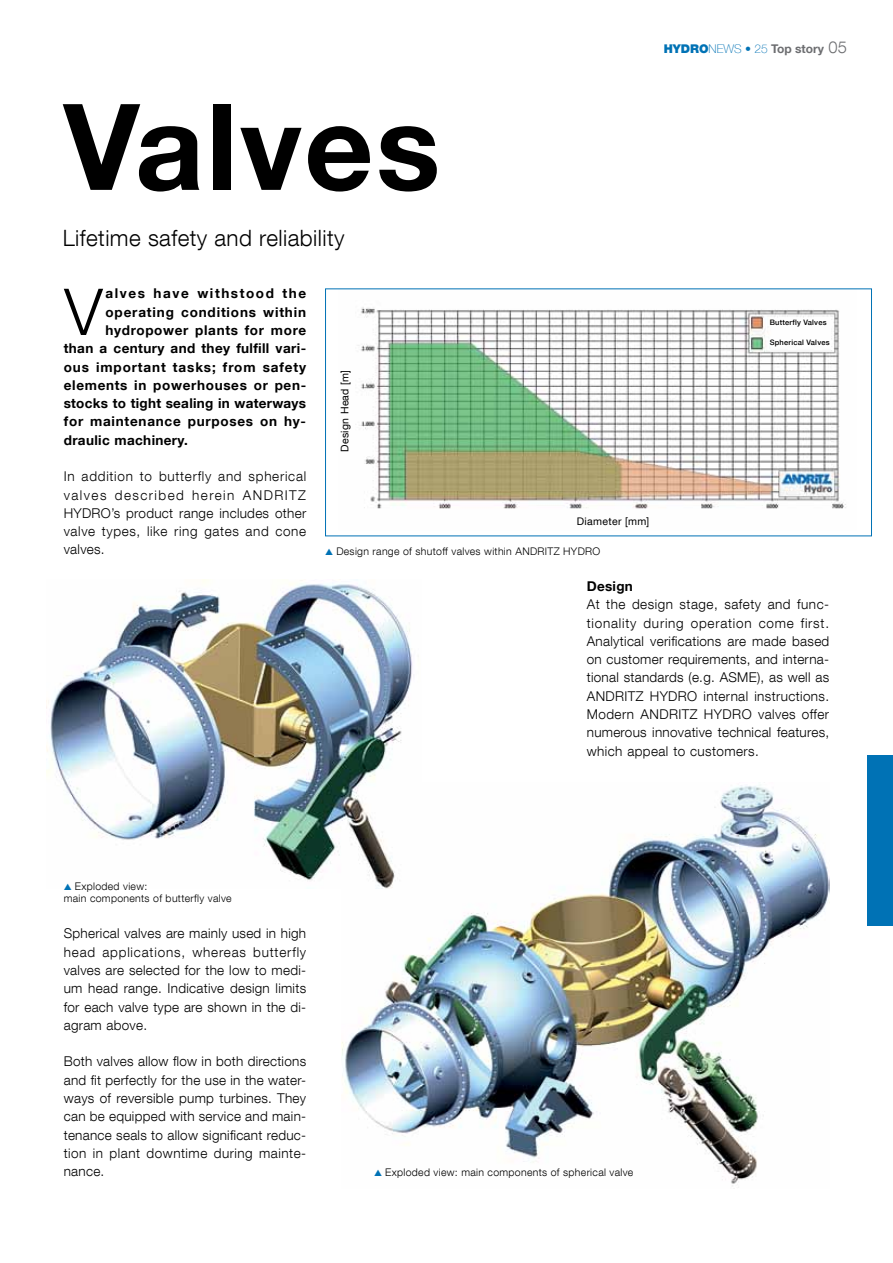
<style>
.page{position:relative;width:893px;height:1263px;background:#fff}
.page>*{position:absolute;margin:0;border:0;box-sizing:border-box;transform-origin:0 0}
.t1{font:700 120px "Helvetica Neue LT Com";letter-spacing:.02em;color:#000}
.t2{font:300 64.65px "Helvetica Neue LT Com";color:#000}
.t3{font:300 22.5px "Helvetica Neue LT Com";letter-spacing:.02em;color:#000}
.t4{font:300 13.5px/18.3px "Helvetica Neue LT Com";letter-spacing:.02em;color:#000;text-align:justify}
.t5{font:700 13.5px "Helvetica Neue LT Com";letter-spacing:.05em;color:#000}
.t6{font:700 13.5px "Helvetica Neue LT Com";letter-spacing:.03em;color:#000}
.t7{font:700 13.5px "Helvetica Neue LT Com";letter-spacing:.02em;color:#000}
.t8{font:700 13.5px "Helvetica Neue LT Com";letter-spacing:.115em;color:#000}
.t9{font:700 13.5px "Helvetica Neue LT Com";letter-spacing:.025em;color:#000}
.t10{font:700 12px "Helvetica Neue LT Com";color:#6d6e71}
.t11{font:300 10.5px/12px "Helvetica Neue LT Com";letter-spacing:.03em;color:#000}
.t12{font:10.5px "Helvetica Neue LT Com";letter-spacing:.03em;color:#000}
.t13{font:500 7.5px "Helvetica Neue LT Com";letter-spacing:.03em;color:#000}
.s1{font-weight:900;color:#0072b5}
.s2{font-weight:100;color:#0072b5}
.s3{font-weight:300;font-size:16.5px}
.s4{color:#0072b5}
</style>
<div class="page">
<img style="left:342px;top:785px;width:487px;height:401px">
<img style="left:47px;top:579px;width:374px;height:310px">
<img style="left:357px;top:307px;width:489px;height:202px">
<div style="left:325px;top:289px;width:547px;height:247px;border:1px solid #0072b5"></div>
<div style="left:867px;top:755px;width:26px;height:171px;background:#0072b5"></div>
<p class="t10" style="left:664px;top:41px;width:185px"><span class="s1">HYDRO</span><span class="s2">NEWS • 25</span> Top story <span class="s3">05</span></p>
<h1 class="t1" style="left:64px;top:71px;width:378px">Valves</h1>
<h3 class="t3" style="left:63px;top:224px;width:283px">Lifetime safety and reliability</h3>
<h2 class="t2" style="left:64px;top:272px;width:40px">V</h2>
<p class="t8" style="left:106px;top:285px;width:202px">alves have withstood the</p>
<p class="t5" style="left:106px;top:303px;width:202px">operating conditions within</p>
<p class="t5" style="left:106px;top:322px;width:202px">hydropower plants for more</p>
<p class="t6" style="left:64px;top:340px;width:244px">than a century and they fulfill vari-</p>
<p class="t5" style="left:64px;top:358px;width:244px">ous important tasks; from safety</p>
<p class="t5" style="left:64px;top:376px;width:244px">elements in powerhouses or pen-</p>
<p class="t7" style="left:64px;top:395px;width:244px">stocks to tight sealing in waterways</p>
<p class="t5" style="left:64px;top:413px;width:244px">for maintenance purposes on hy-</p>
<p class="t9" style="left:64px;top:431px;width:126px">draulic machinery.</p>
<p class="t4" style="left:64px;top:467px;width:244px">In addition to butterfly and spherical valves described herein ANDRITZ HYDRO’s product range includes other valve types, like ring gates and cone valves.</p>
<p class="t12" style="left:338px;top:452px;width:84px;rotate:-90deg">Design Head [m]</p>
<p class="t12" style="left:577px;top:514px;width:74px">Diameter [mm]</p>
<p class="t11" style="left:325px;top:545px;width:276px"><span class="s4">▲</span> Design range of shutoff valves within ANDRITZ HYDRO</p>
<p class="t13" style="left:770px;top:318px;width:59px">Butterfly Valves</p>
<p class="t13" style="left:770px;top:338px;width:62px">Spherical Valves</p>
<p class="t11" style="left:64px;top:880px;width:169px"><span class="s4">▲</span> Exploded view:<br>main components of butterfly valve</p>
<p class="t4" style="left:64px;top:924px;width:244px">Spherical valves are mainly used in high head applications, whereas butterfly valves are selected for the low to medi&shy;um head range. Indicative design limits for each valve type are shown in the di&shy;agram above.</p>
<p class="t4" style="left:64px;top:1052px;width:244px">Both valves allow flow in both directions and fit perfectly for the use in the water&shy;ways of reversible pump turbines. They can be equipped with service and main&shy;tenance seals to allow significant reduc&shy;tion in plant downtime during mainte&shy;nance.</p>
<p class="t5" style="left:587px;top:578px;width:48px">Design</p>
<p class="t4" style="left:587px;top:595px;width:244px">At the design stage, safety and func&shy;tionality during operation come first.<br>Analytical verifications are made based on customer requirements, and interna&shy;tional standards (e.g. ASME), as well as ANDRITZ HYDRO internal instructions.<br>Modern ANDRITZ HYDRO valves offer numerous innovative technical features, which appeal to customers.</p>
<p class="t11" style="left:374px;top:1166px;width:261px"><span class="s4">▲</span> Exploded view: main components of spherical valve</p>
</div>
